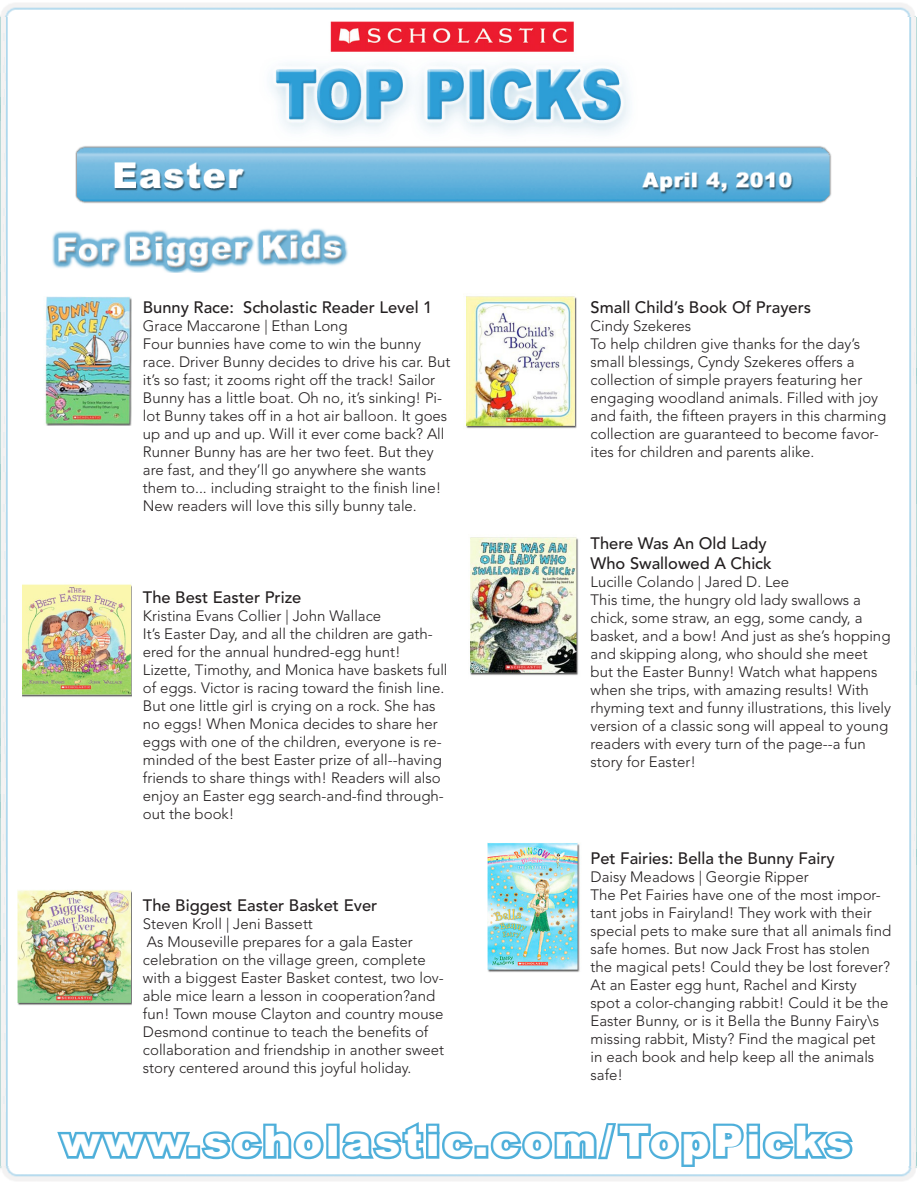
<style>
.page{position:relative;width:918px;height:1188px;background:#fff}
.page>*{position:absolute;margin:0;border:0;box-sizing:border-box;transform-origin:0 0}
.t1{font:900 42px "Arial";letter-spacing:.08em;color:#fff}
.t2{font:500 16.5px "Avenir";color:#231f20}
.t3{font:300 15px/18px "Avenir";color:#231f20}
</style>
<div class="page">
<img style="left:0;top:3px;width:917px;height:15px">
<img style="left:0;top:1166px;width:917px;height:15px">
<img style="left:0;top:684px;width:917px;height:482px">
<img style="left:0;top:18px;width:917px;height:666px">
<img style="left:246px;top:18px;width:423px;height:123px">
<svg style="left:54px;top:1121px;width:273px;height:45px"></svg>
<div style="left:326px;top:1124px;width:14px;height:35px;border:5px solid #4eafda"></div>
<svg style="left:338px;top:1118px;width:138px;height:45px"></svg>
<div style="left:474px;top:1145px;width:14px;height:14px;border:5px solid #4eafda"></div>
<svg style="left:487px;top:1120px;width:369px;height:49px"></svg>
<img style="left:24px;top:224px;width:427px;height:48px">
<img style="left:70px;top:145px;width:764px;height:60px">
<img style="left:18px;top:882px;width:113px;height:146px">
<img style="left:488px;top:843px;width:96px;height:129px">
<img style="left:23px;top:576px;width:108px;height:139px">
<img style="left:30px;top:296px;width:101px;height:130px">
<img style="left:468px;top:535px;width:114px;height:146px">
<img style="left:464px;top:294px;width:114px;height:146px">
<p class="t2" style="left:143px;top:298px;width:291px">Bunny Race: Scholastic Reader Level 1</p>
<p class="t3" style="left:143px;top:317px;width:206px">Grace Maccarone | Ethan Long</p>
<p class="t3" style="left:143px;top:335px;width:309px">Four bunnies have come to win the bunny race. Driver Bunny decides to drive his car. But it’s so fast; it zooms right off the track! Sailor Bunny has a little boat. Oh no, it’s sinking! Pi&shy;lot Bunny takes off in a hot air balloon. It goes up and up and up. Will it ever come back? All Runner Bunny has are her two feet. But they are fast, and they’ll go anywhere she wants them to... including straight to the finish line!<br>New readers will love this silly bunny tale.</p>
<p class="t2" style="left:143px;top:588px;width:160px">The Best Easter Prize</p>
<p class="t3" style="left:143px;top:607px;width:240px">Kristina Evans Collier | John Wallace</p>
<p class="t3" style="left:143px;top:625px;width:306px">It’s Easter Day, and all the children are gath&shy;ered for the annual hundred-egg hunt!<br>Lizette, Timothy, and Monica have baskets full of eggs. Victor is racing toward the finish line.<br>But one little girl is crying on a rock. She has no eggs! When Monica decides to share her eggs with one of the children, everyone is re&shy;minded of the best Easter prize of all--having friends to share things with! Readers will also enjoy an Easter egg search-and-find through&shy;out the book!</p>
<p class="t2" style="left:143px;top:896px;width:236px">The Biggest Easter Basket Ever</p>
<p class="t3" style="left:143px;top:915px;width:172px">Steven Kroll | Jeni Bassett</p>
<p class="t3" style="left:143px;top:933px;width:303px">As Mouseville prepares for a gala Easter celebration on the village green, complete with a biggest Easter Basket contest, two lov&shy;able mice learn a lesson in cooperation?and fun! Town mouse Clayton and country mouse Desmond continue to teach the benefits of collaboration and friendship in another sweet story centered around this joyful holiday.</p>
<p class="t2" style="left:591px;top:298px;width:222px">Small Child’s Book Of Prayers</p>
<p class="t3" style="left:591px;top:317px;width:102px">Cindy Szekeres</p>
<p class="t3" style="left:591px;top:335px;width:297px">To help children give thanks for the day’s small blessings, Cyndy Szekeres offers a collection of simple prayers featuring her engaging woodland animals. Filled with joy and faith, the fifteen prayers in this charming collection are guaranteed to become favor&shy;ites for children and parents alike.</p>
<p class="t2" style="left:591px;top:534px;width:178px">There Was An Old Lady</p>
<p class="t2" style="left:591px;top:554px;width:183px">Who Swallowed A Chick</p>
<p class="t3" style="left:591px;top:573px;width:200px">Lucille Colando | Jared D. Lee</p>
<p class="t3" style="left:591px;top:591px;width:302px">This time, the hungry old lady swallows a chick, some straw, an egg, some candy, a basket, and a bow! And just as she’s hopping and skipping along, who should she meet but the Easter Bunny! Watch what happens when she trips, with amazing results! With rhyming text and funny illustrations, this lively version of a classic song will appeal to young readers with every turn of the page--a fun story for Easter!</p>
<p class="t2" style="left:591px;top:849px;width:246px">Pet Fairies: Bella the Bunny Fairy</p>
<p class="t3" style="left:591px;top:868px;width:220px">Daisy Meadows | Georgie Ripper</p>
<p class="t3" style="left:591px;top:886px;width:302px">The Pet Fairies have one of the most impor&shy;tant jobs in Fairyland! They work with their special pets to make sure that all animals find safe homes. But now Jack Frost has stolen the magical pets! Could they be lost forever?<br>At an Easter egg hunt, Rachel and Kirsty<br>spot a color-changing rabbit! Could it be the Easter Bunny, or is it Bella the Bunny Fairy\s missing rabbit, Misty? Find the magical pet in each book and help keep all the animals safe!</p>
<h1 class="t1" style="left:61px;top:1118px;width:792px">www.scholastic.com/TopPicks</h1>
</div>
